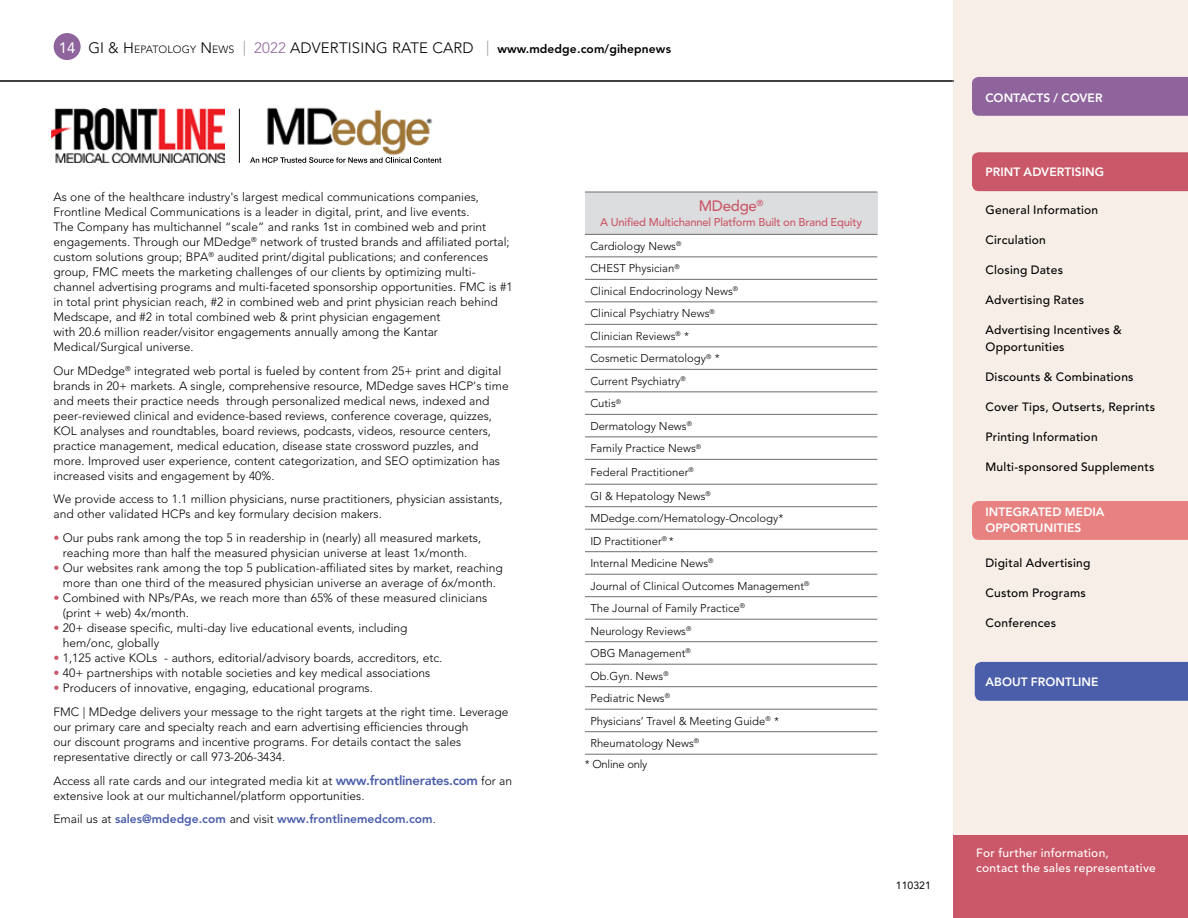
<style>
.page{position:relative;width:1188px;height:918px;background:#fff}
.page>*{position:absolute;margin:0;border:0;box-sizing:border-box;transform-origin:0 0}
.t1{font:500 15px "Avenir LT Std";letter-spacing:-.02em;color:#ca5868}
.t2{font:15px "Avenir LT Std";color:#fff}
.t3{font:300 12px/15px "Avenir LT Std";color:#000}
.t4{font:500 12px/16.5px "Avenir LT Std";letter-spacing:.02em;color:#000}
.t5{font:800 12px/16.5px "Avenir LT Std";letter-spacing:.005em;color:#fff}
.t6{font:800 12px "Avenir LT Std";letter-spacing:.01em;color:#000}
.t7{font:800 12px "Avenir LT Std";color:#4b5eaa}
.t8{font:500 12px/15px "Avenir LT Std";letter-spacing:.02em;color:#fff}
.t9{font:300 11.25px/22.6px "Avenir LT Std";color:#000}
.t10{font:300 11.25px "Avenir LT Std";letter-spacing:-.02em;color:#000}
.t11{font:10.5px "Avenir LT Std";color:#000}
.s1{font-weight:300;font-size:15px}
.s2{font-weight:300;font-size:10.5px}
.s3{font-weight:300;font-size:15px;color:#939598}
.s4{font-weight:300;font-size:15px;color:#8f649d}
.s5{color:#ca5868}
.s6{font-weight:800;font-size:13.2px;color:#4b5eaa}
.s7{font-weight:300;color:#000}
.s8{font-weight:500;color:#ca5868}
</style>
<div class="page">
<div style="left:953px;top:0;width:235px;height:918px;background:#f7efe7"></div>
<div style="left:953px;top:835px;width:235px;height:83px;background:#ca5868"></div>
<div style="left:972px;top:77px;width:216px;height:39px;background:#8f649d"></div>
<div style="left:972px;top:152px;width:216px;height:39px;background:#ca5868"></div>
<div style="left:972px;top:501px;width:216px;height:39px;background:#e88281"></div>
<div style="left:975px;top:662px;width:213px;height:39px;background:#4b5eaa"></div>
<div style="left:54px;top:33px;width:27px;height:27px;background:#8f649d;border-radius:50%"></div>
<hr style="left:0;top:81px;width:954px;height:1px;background:#000">
<img style="left:52px;top:108px;width:172px;height:54px">
<hr style="left:239px;top:109px;width:1px;height:54px;background:#000">
<svg style="left:250px;top:157px;width:191px;height:6px"></svg>
<img style="left:267px;top:107px;width:166px;height:47px">
<div style="left:585px;top:192px;width:292px;height:42px;background:#dcddde"></div>
<hr style="left:585px;top:257px;width:292px;height:1px;background:#6d6e71">
<hr style="left:585px;top:279px;width:292px;height:1px;background:#6d6e71">
<hr style="left:585px;top:302px;width:292px;height:1px;background:#6d6e71">
<hr style="left:585px;top:324px;width:292px;height:1px;background:#6d6e71">
<hr style="left:585px;top:347px;width:292px;height:1px;background:#6d6e71">
<hr style="left:585px;top:369px;width:292px;height:1px;background:#6d6e71">
<hr style="left:585px;top:392px;width:292px;height:1px;background:#6d6e71">
<hr style="left:585px;top:414px;width:292px;height:1px;background:#6d6e71">
<hr style="left:585px;top:437px;width:292px;height:1px;background:#6d6e71">
<hr style="left:585px;top:459px;width:292px;height:1px;background:#6d6e71">
<hr style="left:585px;top:484px;width:292px;height:1px;background:#6d6e71">
<hr style="left:585px;top:506px;width:292px;height:1px;background:#6d6e71">
<hr style="left:585px;top:529px;width:292px;height:1px;background:#6d6e71">
<hr style="left:585px;top:551px;width:292px;height:1px;background:#6d6e71">
<hr style="left:585px;top:574px;width:292px;height:1px;background:#6d6e71">
<hr style="left:585px;top:596px;width:292px;height:1px;background:#6d6e71">
<hr style="left:585px;top:619px;width:292px;height:1px;background:#6d6e71">
<hr style="left:585px;top:641px;width:292px;height:1px;background:#6d6e71">
<hr style="left:585px;top:664px;width:292px;height:1px;background:#6d6e71">
<hr style="left:585px;top:686px;width:292px;height:1px;background:#6d6e71">
<hr style="left:585px;top:709px;width:292px;height:1px;background:#6d6e71">
<hr style="left:585px;top:731px;width:292px;height:1px;background:#6d6e71">
<hr style="left:585px;top:754px;width:292px;height:1px;background:#6d6e71">
<hr style="left:585px;top:192px;width:292px;height:1px;background:#6d6e71">
<hr style="left:585px;top:234px;width:292px;height:1px;background:#6d6e71">
<p class="t2" style="left:59px;top:39px;width:18px">14</p>
<p class="t6" style="left:88px;top:42px;width:584px"><span class="s1">GI &amp; H</span><span class="s2">EPATOLOGY</span> <span class="s1">N</span><span class="s2">EWS</span> <span class="s3">|</span> <span class="s4">2022</span> <span class="s1">ADVERTISING RATE CARD</span> <span class="s3">|</span> www.mdedge.com/gihepnews</p>
<p class="t3" style="left:53px;top:189px;width:461px">As one of the healthcare industry's largest medical communications companies, Frontline Medical Communications is a leader in digital, print, and live events.<br>The Company has multichannel “scale” and ranks 1st in combined web and print engagements. Through our MDedge<sup>®</sup> network of trusted brands and affiliated portal; custom solutions group; BPA<sup>®</sup> audited print/digital publications; and conferences group, FMC meets the marketing challenges of our clients by optimizing multi&shy;channel advertising programs and multi-faceted sponsorship opportunities. FMC is #1 in total print physician reach, #2 in combined web and print physician reach behind Medscape, and #2 in total combined web &amp; print physician engagement<br>with 20.6 million reader/visitor engagements annually among the Kantar Medical/Surgical universe.</p>
<p class="t3" style="left:53px;top:363px;width:457px">Our MDedge<sup>®</sup> integrated web portal is fueled by content from 25+ print and digital brands in 20+ markets. A single, comprehensive resource, MDedge saves HCP's time and meets their practice needs through personalized medical news, indexed and peer-reviewed clinical and evidence-based reviews, conference coverage, quizzes, KOL analyses and roundtables, board reviews, podcasts, videos, resource centers, practice management, medical education, disease state crossword puzzles, and more. Improved user experience, content categorization, and SEO optimization has increased visits and engagement by 40%.</p>
<p class="t3" style="left:53px;top:492px;width:451px">We provide access to 1.1 million physicians, nurse practitioners, physician assistants, and other validated HCPs and key formulary decision makers.</p>
<p class="t3" style="left:53px;top:530px;width:429px;text-align:center"><span class="s5">•</span> Our pubs rank among the top 5 in readership in (nearly) all measured markets, reaching more than half the measured physician universe at least 1x/month.</p>
<p class="t3" style="left:53px;top:560px;width:451px;text-align:center"><span class="s5">•</span> Our websites rank among the top 5 publication-affiliated sites by market, reaching more than one third of the measured physician universe an average of 6x/month.</p>
<p class="t3" style="left:63px;top:590px;width:426px;text-indent:-9px"><span class="s5">•</span> Combined with NPs/PAs, we reach more than 65% of these measured clinicians (print + web) 4x/month.</p>
<p class="t3" style="left:63px;top:620px;width:346px;text-indent:-9px"><span class="s5">•</span> 20+ disease specific, multi-day live educational events, including hem/onc, globally</p>
<p class="t3" style="left:53px;top:650px;width:390px"><span class="s5">•</span> 1,125 active KOLs - authors, editorial/advisory boards, accreditors, etc.</p>
<p class="t3" style="left:53px;top:665px;width:378px"><span class="s5">•</span> 40+ partnerships with notable societies and key medical associations</p>
<p class="t3" style="left:53px;top:676px;width:457px;line-height:23.7px"><span class="s5">•</span> Producers of innovative, engaging, educational programs.<br>FMC | MDedge delivers your message to the right targets at the right time. Leverage</p>
<p class="t3" style="left:53px;top:719px;width:417px">our primary care and specialty reach and earn advertising efficiencies through our discount programs and incentive programs. For details contact the sales representative directly or call 973-206-3434.</p>
<p class="t3" style="left:53px;top:773px;width:460px">Access all rate cards and our integrated media kit at <span class="s6">www.frontlinerates.com</span> for an extensive look at our multichannel/platform opportunities.</p>
<p class="t7" style="left:53px;top:812px;width:384px"><span class="s7">Email us at</span> sales@mdedge.com <span class="s7">and visit</span> www.frontlinemedcom.com<span class="s7">.</span></p>
<p class="t1" style="left:699px;top:197px;width:66px">MDedge<sup>®</sup></p>
<p class="t9" style="left:590px;top:211px;width:273px;text-indent:10px"><span class="s8">A Unified Multichannel Platform Built on Brand Equity<br></span>Cardiology News<sup>®<br></sup>CHEST Physician<sup>®<br></sup>Clinical Endocrinology News<sup>®<br></sup>Clinical Psychiatry News<sup>®<br></sup>Clinician Reviews<sup>®</sup> *<br>Cosmetic Dermatology<sup>®</sup> *<br>Current Psychiatry<sup>®<br></sup>Cutis<sup>®<br></sup>Dermatology News<sup>®<br></sup>Family Practice News<sup>®</sup></p>
<p class="t9" style="left:590px;top:460px;width:122px;line-height:23.7px">Federal Practitioner<sup>®<br></sup>GI &amp; Hepatology News<sup>®</sup></p>
<p class="t9" style="left:590px;top:507px;width:221px">MDedge.com/Hematology-Oncology*<br>ID Practitioner<sup>®</sup> *<br>Internal Medicine News<sup>®<br></sup>Journal of Clinical Outcomes Management<sup>®<br></sup>The Journal of Family Practice<sup>®<br></sup>Neurology Reviews<sup>®<br></sup>OBG Management<sup>®<br></sup>Ob.Gyn. News<sup>®<br></sup>Pediatric News<sup>®<br></sup>Physicians’ Travel &amp; Meeting Guide<sup>®</sup> *<br>Rheumatology News<sup>®</sup></p>
<p class="t10" style="left:585px;top:758px;width:64px">* Online only</p>
<p class="t11" style="left:896px;top:879px;width:37px">110321</p>
<p class="t5" style="left:986px;top:89px;width:119px">CONTACTS / COVER</p>
<p class="t5" style="left:986px;top:164px;width:120px">PRINT ADVERTISING</p>
<p class="t4" style="left:986px;top:202px;width:114px">General Information</p>
<p class="t4" style="left:986px;top:232px;width:62px">Circulation</p>
<p class="t4" style="left:986px;top:262px;width:79px">Closing Dates</p>
<p class="t4" style="left:986px;top:292px;width:100px">Advertising Rates</p>
<p class="t4" style="left:986px;top:322px;width:138px">Advertising Incentives &amp;<br>Opportunities</p>
<p class="t4" style="left:986px;top:369px;width:150px">Discounts &amp; Combinations</p>
<p class="t4" style="left:986px;top:399px;width:171px">Cover Tips, Outserts, Reprints</p>
<p class="t4" style="left:986px;top:429px;width:114px">Printing Information</p>
<p class="t4" style="left:986px;top:459px;width:171px">Multi-sponsored Supplements</p>
<p class="t5" style="left:986px;top:504px;width:121px">INTEGRATED MEDIA<br>OPPORTUNITIES</p>
<p class="t4" style="left:986px;top:555px;width:106px">Digital Advertising</p>
<p class="t4" style="left:986px;top:585px;width:102px">Custom Programs</p>
<p class="t4" style="left:986px;top:615px;width:72px">Conferences</p>
<p class="t5" style="left:986px;top:673px;width:115px">ABOUT FRONTLINE</p>
<p class="t8" style="left:976px;top:846px;width:181px">For further information,<br>contact the sales representative</p>
</div>
